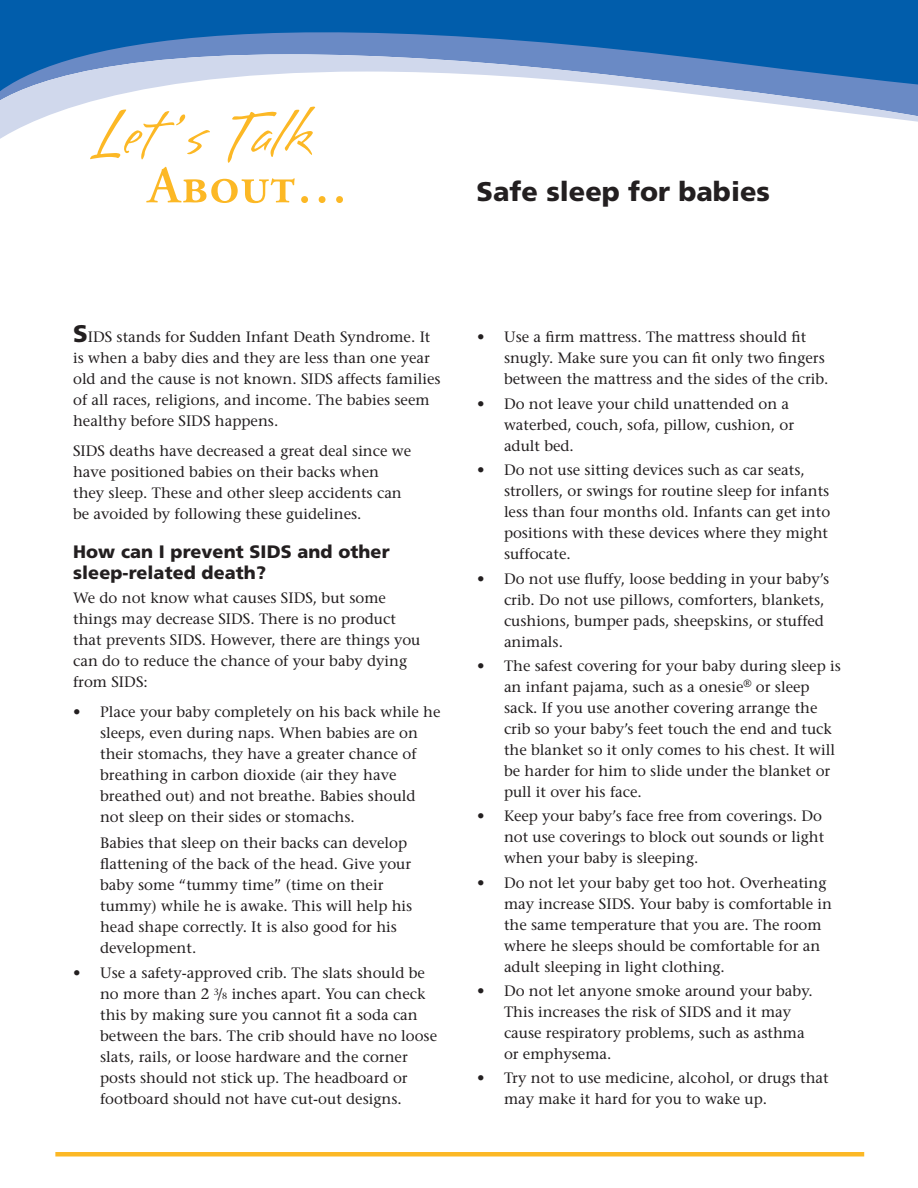
<style>
.page{position:relative;width:918px;height:1188px;background:#fff}
.page>*{position:absolute;margin:0;border:0;box-sizing:border-box;transform-origin:0 0}
.t1{font:79.5px "Brisa Alternates";letter-spacing:.01em;color:#fcb825}
.t2{font:52.5px "Adobe Garamond Semibold SC";letter-spacing:.01em;color:#fcb825}
.t3{font:900 27px "Frutiger LT Std";color:#231f20}
.Heading{font:900 18px/21px "Frutiger LT Std";letter-spacing:.005em;color:#231f20}
.Bullets__Style_2{font:15px/21px "Stone Serif";color:#231f20}
.Bodytext{font:15px/21px "Stone Serif";color:#231f20}
.s1{font-family:"Frutiger LT Std";font-weight:900;font-size:24px}
.s2{font-size:9px}
</style>
<div class="page">
<hr style="left:55px;top:1152px;width:809px;height:4px;background:#fcb825">
<svg style="left:0;top:0;width:918px;height:139px"></svg>
<p class="t1" style="left:88px;top:92px;width:229px">Let ’s Talk</p>
<p class="t2" style="left:148px;top:157px;width:202px">About…</p>
<p class="t3" style="left:477px;top:175px;width:295px">Safe sleep for babies</p>
<p class="Bodytext" style="left:73px;top:326px;width:369px"><span class="s1">S</span>IDS stands for Sudden Infant Death Syndrome. It is when a baby dies and they are less than one year old and the cause is not known. SIDS affects families of all races, religions, and income. The babies seem healthy before SIDS happens.</p>
<p class="Bodytext" style="left:73px;top:440px;width:340px">SIDS deaths have decreased a great deal since we have positioned babies on their backs when they sleep. These and other sleep accidents can be avoided by following these guidelines.</p>
<p class="Heading" style="left:73px;top:541px;width:318px">How can I prevent SIDS and other sleep-related death?</p>
<p class="Bodytext" style="left:73px;top:587px;width:349px">We do not know what causes SIDS, but some things may decrease SIDS. There is no product that prevents SIDS. However, there are things you can do to reduce the chance of your baby dying from SIDS:</p>
<p class="Bullets__Style_2" style="left:100px;top:701px;width:342px;text-indent:-27px">• Place your baby completely on his back while he sleeps, even during naps. When babies are on their stomachs, they have a greater chance of breathing in carbon dioxide (air they have breathed out) and not breathe. Babies should not sleep on their sides or stomachs.</p>
<p class="Bullets__Style_2" style="left:100px;top:832px;width:314px">Babies that sleep on their backs can develop flattening of the back of the head. Give your baby some “tummy time” (time on their tummy) while he is awake. This will help his head shape correctly. It is also good for his development.</p>
<p class="Bullets__Style_2" style="left:100px;top:962px;width:339px;text-indent:-27px">• Use a safety-approved crib. The slats should be no more than 2 <sup>3</sup>/<span class="s2">8</span> inches apart. You can check this by making sure you cannot fit a soda can between the bars. The crib should have no loose slats, rails, or loose hardware and the corner posts should not stick up. The headboard or footboard should not have cut-out designs.</p>
<p class="Bullets__Style_2" style="left:504px;top:327px;width:326px;text-indent:-27px">• Use a firm mattress. The mattress should fit snugly. Make sure you can fit only two fingers between the mattress and the sides of the crib.</p>
<p class="Bullets__Style_2" style="left:504px;top:393px;width:292px;text-indent:-27px">• Do not leave your child unattended on a waterbed, couch, sofa, pillow, cushion, or adult bed.</p>
<p class="Bullets__Style_2" style="left:504px;top:460px;width:328px;text-indent:-27px">• Do not use sitting devices such as car seats, strollers, or swings for routine sleep for infants less than four months old. Infants can get into positions with these devices where they might suffocate.</p>
<p class="Bullets__Style_2" style="left:504px;top:568px;width:327px;text-indent:-27px">• Do not use fluffy, loose bedding in your baby’s crib. Do not use pillows, comforters, blankets, cushions, bumper pads, sheepskins, or stuffed animals.</p>
<p class="Bullets__Style_2" style="left:504px;top:655px;width:338px;text-indent:-27px">• The safest covering for your baby during sleep is an infant pajama, such as a onesie<sup>®</sup> or sleep sack. If you use another covering arrange the crib so your baby’s feet touch the end and tuck the blanket so it only comes to his chest. It will be harder for him to slide under the blanket or pull it over his face.</p>
<p class="Bullets__Style_2" style="left:504px;top:806px;width:322px;text-indent:-27px">• Keep your baby’s face free from coverings. Do not use coverings to block out sounds or light when your baby is sleeping.</p>
<p class="Bullets__Style_2" style="left:504px;top:872px;width:330px;text-indent:-27px">• Do not let your baby get too hot. Overheating may increase SIDS. Your baby is comfortable in the same temperature that you are. The room where he sleeps should be comfortable for an adult sleeping in light clothing.</p>
<p class="Bullets__Style_2" style="left:504px;top:980px;width:310px;text-indent:-27px">• Do not let anyone smoke around your baby.<br>This increases the risk of SIDS and it may cause respiratory problems, such as asthma or emphysema.</p>
<p class="Bullets__Style_2" style="left:504px;top:1068px;width:326px;text-indent:-27px">• Try not to use medicine, alcohol, or drugs that may make it hard for you to wake up.</p>
</div>
